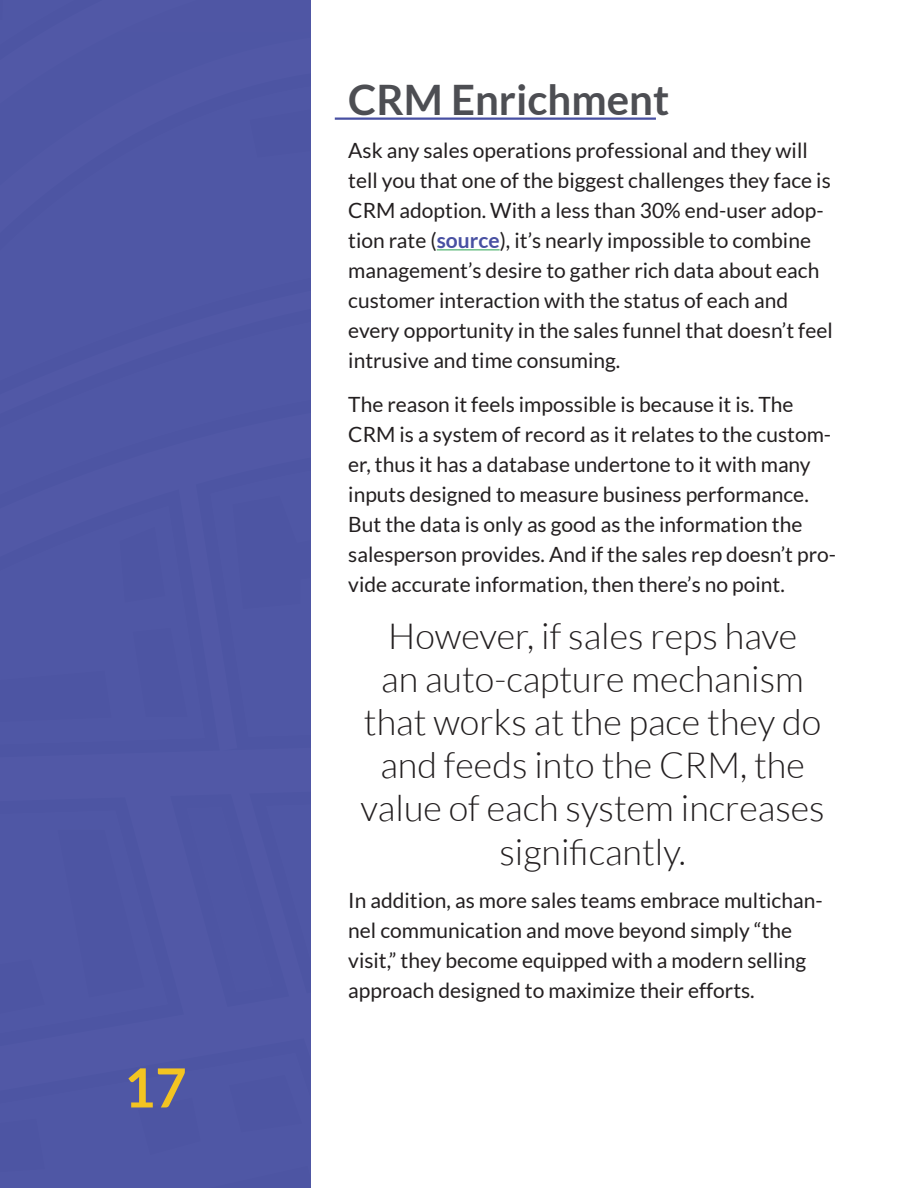
<style>
.page{position:relative;width:918px;height:1188px;background:#fff}
.page>*{position:absolute;margin:0;border:0;box-sizing:border-box;transform-origin:0 0}
.t1{font:700 54px "Lato";color:#f3c421}
.t2{font:700 42px "Lato";color:#4d4e53}
.Lg_Quote{font:300 36px/43.2px "Lato";color:#231f20;text-align:center}
.t3{font:21px/30px "Lato";color:#231f20}
.s1{font-weight:700;color:#4850a2}
</style>
<div class="page">
<div style="left:0;top:0;width:310px;height:1188px;background:#4f57a5"></div>
<hr style="left:335px;top:118px;width:321px;height:2px;background:#4850a2">
<hr style="left:437px;top:249px;width:63px;height:2px;background:#71c18b">
<h1 class="t1" style="left:124px;top:1057px;width:64px">17</h1>
<p class="t2" style="left:348px;top:75px;width:323px">CRM Enrichment</p>
<p class="t3" style="left:348px;top:136px;width:486px">Ask any sales operations professional and they will tell you that one of the biggest challenges they face is CRM adoption. With a less than 30% end-user adop&shy;tion rate (<span class="s1">source</span>), it’s nearly impossible to combine management’s desire to gather rich data about each customer interaction with the status of each and every opportunity in the sales funnel that doesn’t feel intrusive and time consuming.</p>
<p class="t3" style="left:348px;top:389px;width:489px">The reason it feels impossible is because it is. The CRM is a system of record as it relates to the custom&shy;er, thus it has a database undertone to it with many inputs designed to measure business performance.<br>But the data is only as good as the information the salesperson provides. And if the sales rep doesn’t pro&shy;vide accurate information, then there’s no point.</p>
<p class="Lg_Quote" style="left:360px;top:614px;width:466px">However, if sales reps have<br>an auto-capture mechanism that works at the pace they do and feeds into the CRM, the value of each system increases significantly.</p>
<p class="t3" style="left:348px;top:885px;width:476px">In addition, as more sales teams embrace multichan&shy;nel communication and move beyond simply “the visit,” they become equipped with a modern selling approach designed to maximize their efforts.</p>
</div>
